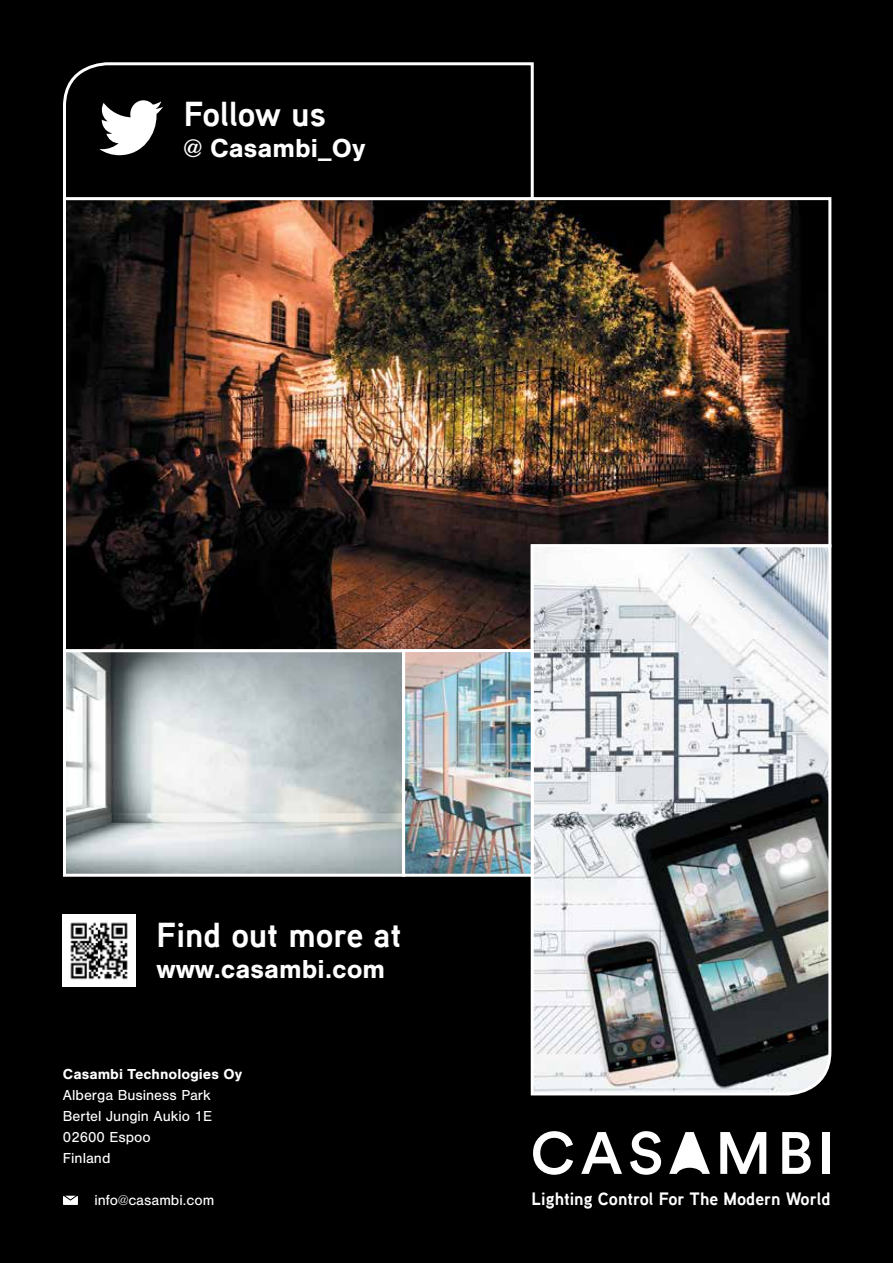
<style>
.page{position:relative;width:893px;height:1263px;background:#000}
.page>*{position:absolute;margin:0;border:0;box-sizing:border-box;transform-origin:0 0}
.t1{font:700 34.5px "Aaux Next";color:#fff}
.t2{font:700 27px "Nimbus San";color:#fff}
.t3{font:700 17.85px "Aaux Next";color:#fff}
.t4{font:15px/21px "Nimbus San";color:#fff}
.t5{font:700 15px "Nimbus San";color:#fff}
</style>
<div class="page">
<svg style="left:669px;top:1132px;width:41px;height:42px"></svg>
<svg style="left:533px;top:1131px;width:40px;height:44px"></svg>
<svg style="left:581px;top:1132px;width:41px;height:42px"></svg>
<svg style="left:630px;top:1131px;width:31px;height:44px"></svg>
<svg style="left:720px;top:1132px;width:46px;height:42px"></svg>
<svg style="left:782px;top:1132px;width:29px;height:42px"></svg>
<div style="left:822px;top:1132px;width:7px;height:42px;background:#fff"></div>
<img style="left:63px;top:197px;width:769px;height:452px">
<svg style="left:529px;top:543px;width:303px;height:553px;background:#b0b3b5"></svg>
<svg style="left:63px;top:62px;width:472px;height:140px"></svg>
<img style="left:67px;top:653px;width:463px;height:220px">
<div style="left:63px;top:649px;width:342px;height:228px;border:3px solid #fff"></div>
<div style="left:402px;top:649px;width:132px;height:228px;border:3px solid #fff"></div>
<svg style="left:99px;top:100px;width:64px;height:55px"></svg>
<img style="left:63px;top:914px;width:72px;height:73px">
<svg style="left:63px;top:1196px;width:15px;height:9px"></svg>
<h1 class="t1" style="left:184px;top:89px;width:144px">Follow us</h1>
<h2 class="t2" style="left:184px;top:132px;width:183px">@ Casambi_Oy</h2>
<h1 class="t1" style="left:157px;top:911px;width:246px">Find out more at</h1>
<h2 class="t2" style="left:157px;top:954px;width:230px">www.casambi.com</h2>
<p class="t5" style="left:63px;top:1066px;width:181px">Casambi Technologies Oy</p>
<p class="t4" style="left:63px;top:1085px;width:151px">Alberga Business Park<br>Bertel Jungin Aukio 1E<br>02600 Espoo<br>Finland</p>
<p class="t4" style="left:94px;top:1190px;width:121px">info@casambi.com</p>
<p class="t3" style="left:531px;top:1186px;width:301px">Lighting Control For The Modern World</p>
</div>
